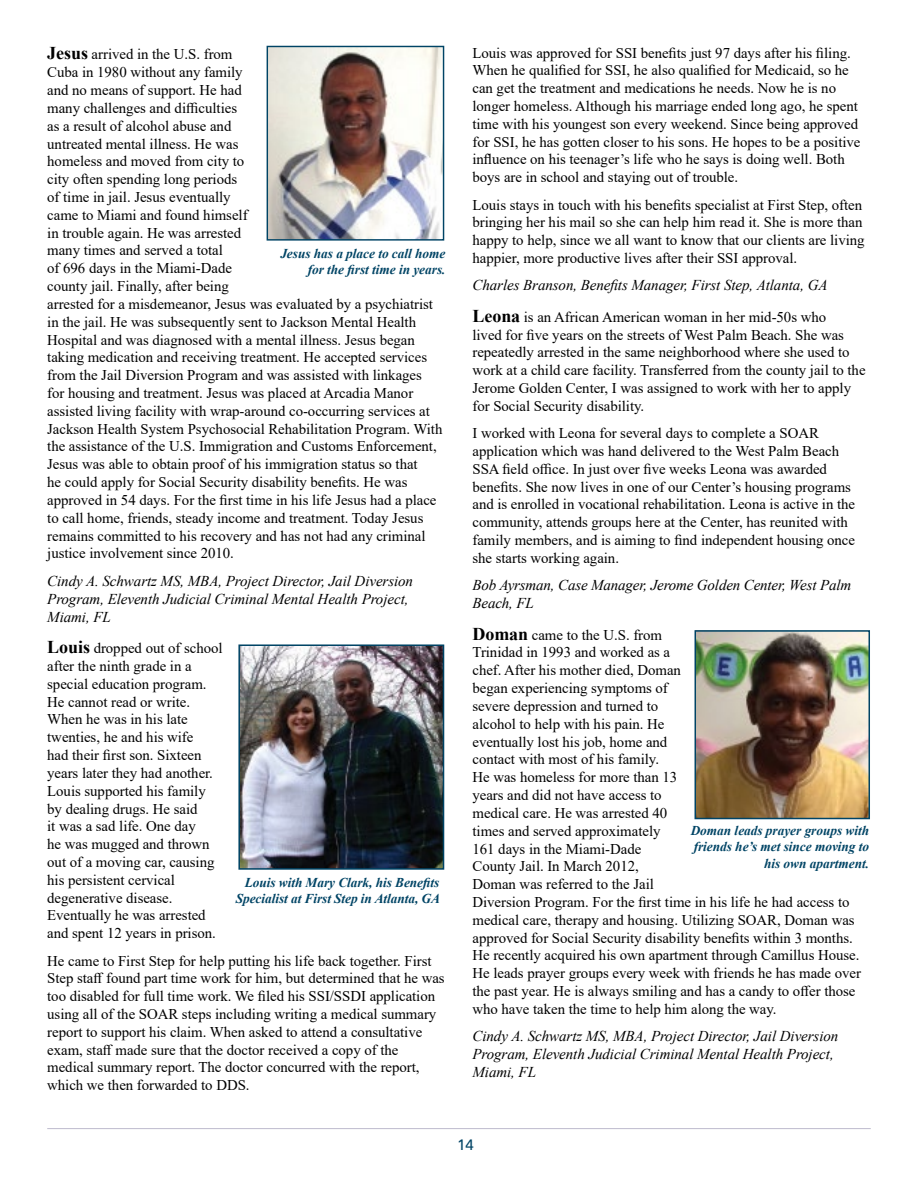
<style>
.page{position:relative;width:918px;height:1188px;background:#fff}
.page>*{position:absolute;margin:0;border:0;box-sizing:border-box;transform-origin:0 0}
.t1{font:italic 15px/18px "Times New Roman";letter-spacing:-.005em;color:#000}
.t2{font:15px "Zurich BT";color:#004465}
.t3{font:14.85px/17.9px "Times New Roman";letter-spacing:-.005em;color:#000}
.t4{font:italic 700 13.5px/16.2px "Times New Roman";letter-spacing:-.005em;color:#004465;text-align:right}
.s1{font-weight:700;font-size:18px}
</style>
<div class="page">
<hr style="left:47px;top:1128px;width:824px;height:1px;background:#c4c1d2">
<img style="left:241px;top:647px;width:200px;height:220px">
<div style="left:238px;top:644px;width:206px;height:226px;border:2px solid #004465"></div>
<img style="left:269px;top:48px;width:173px;height:191px">
<div style="left:267px;top:46px;width:177px;height:195px;border:1px solid #004465"></div>
<img style="left:698px;top:633px;width:169px;height:183px">
<div style="left:695px;top:630px;width:175px;height:189px;border:2px solid #004465"></div>
<p class="t3" style="left:47px;top:45px;width:397px"><span class="s1">Jesus</span> arrived in the U.S. from<br>Cuba in 1980 without any family<br>and no means of support. He had<br>many challenges and difficulties<br>as a result of alcohol abuse and<br>untreated mental illness. He was<br>homeless and moved from city to<br>city often spending long periods<br>of time in jail. Jesus eventually<br>came to Miami and found himself<br>in trouble again. He was arrested<br>many times and served a total<br>of 696 days in the Miami-Dade<br>county jail. Finally, after being<br>arrested for a misdemeanor, Jesus was evaluated by a psychiatrist in the jail. He was subsequently sent to Jackson Mental Health Hospital and was diagnosed with a mental illness. Jesus began taking medication and receiving treatment. He accepted services from the Jail Diversion Program and was assisted with linkages for housing and treatment. Jesus was placed at Arcadia Manor assisted living facility with wrap-around co-occurring services at Jackson Health System Psychosocial Rehabilitation Program. With the assistance of the U.S. Immigration and Customs Enforcement, Jesus was able to obtain proof of his immigration status so that<br>he could apply for Social Security disability benefits. He was approved in 54 days. For the first time in his life Jesus had a place to call home, friends, steady income and treatment. Today Jesus remains committed to his recovery and has not had any criminal justice involvement since 2010.</p>
<p class="t1" style="left:47px;top:571px;width:367px">Cindy A. Schwartz MS, MBA, Project Director, Jail Diversion<br>Program, Eleventh Judicial Criminal Mental Health Project,<br>Miami, FL</p>
<p class="t3" style="left:47px;top:639px;width:177px"><span class="s1">Louis</span> dropped out of school after the ninth grade in a special education program.<br>He cannot read or write.<br>When he was in his late twenties, he and his wife<br>had their first son. Sixteen years later they had another.<br>Louis supported his family by dealing drugs. He said<br>it was a sad life. One day<br>he was mugged and thrown out of a moving car, causing his persistent cervical degenerative disease.<br>Eventually he was arrested and spent 12 years in prison.</p>
<p class="t3" style="left:47px;top:951px;width:399px">He came to First Step for help putting his life back together. First Step staff found part time work for him, but determined that he was too disabled for full time work. We filed his SSI/SSDI application using all of the SOAR steps including writing a medical summary report to support his claim. When asked to attend a consultative exam, staff made sure that the doctor received a copy of the medical summary report. The doctor concurred with the report, which we then forwarded to DDS.</p>
<p class="t4" style="left:280px;top:245px;width:167px">Jesus has a place to call home for the first time in years.</p>
<p class="t4" style="left:236px;top:874px;width:206px">Louis with Mary Clark, his Benefits<br>Specialist at First Step in Atlanta, GA</p>
<p class="t3" style="left:472px;top:43px;width:390px">Louis was approved for SSI benefits just 97 days after his filing.<br>When he qualified for SSI, he also qualified for Medicaid, so he can get the treatment and medications he needs. Now he is no longer homeless. Although his marriage ended long ago, he spent time with his youngest son every weekend. Since being approved for SSI, he has gotten closer to his sons. He hopes to be a positive influence on his teenager’s life who he says is doing well. Both boys are in school and staying out of trouble.</p>
<p class="t3" style="left:472px;top:195px;width:394px">Louis stays in touch with his benefits specialist at First Step, often bringing her his mail so she can help him read it. She is more than happy to help, since we all want to know that our clients are living happier, more productive lives after their SSI approval.</p>
<p class="t1" style="left:472px;top:276px;width:357px">Charles Branson, Benefits Manager, First Step, Atlanta, GA</p>
<p class="t3" style="left:472px;top:307px;width:395px"><span class="s1">Leona</span> is an African American woman in her mid-50s who<br>lived for five years on the streets of West Palm Beach. She was repeatedly arrested in the same neighborhood where she used to work at a child care facility. Transferred from the county jail to the Jerome Golden Center, I was assigned to work with her to apply for Social Security disability.</p>
<p class="t3" style="left:472px;top:424px;width:384px">I worked with Leona for several days to complete a SOAR application which was hand delivered to the West Palm Beach SSA field office. In just over five weeks Leona was awarded benefits. She now lives in one of our Center’s housing programs and is enrolled in vocational rehabilitation. Leona is active in the community, attends groups here at the Center, has reunited with family members, and is aiming to find independent housing once she starts working again.</p>
<p class="t1" style="left:472px;top:576px;width:380px">Bob Ayrsman, Case Manager, Jerome Golden Center, West Palm<br>Beach, FL</p>
<p class="t3" style="left:472px;top:625px;width:390px"><span class="s1">Doman</span> came to the U.S. from<br>Trinidad in 1993 and worked as a<br>chef. After his mother died, Doman<br>began experiencing symptoms of<br>severe depression and turned to<br>alcohol to help with his pain. He<br>eventually lost his job, home and<br>contact with most of his family.<br>He was homeless for more than 13<br>years and did not have access to<br>medical care. He was arrested 40<br>times and served approximately<br>161 days in the Miami-Dade<br>County Jail. In March 2012,<br>Doman was referred to the Jail<br>Diversion Program. For the first time in his life he had access to medical care, therapy and housing. Utilizing SOAR, Doman was approved for Social Security disability benefits within 3 months.<br>He recently acquired his own apartment through Camillus House.<br>He leads prayer groups every week with friends he has made over the past year. He is always smiling and has a candy to offer those who have taken the time to help him along the way.</p>
<p class="t1" style="left:472px;top:1027px;width:367px">Cindy A. Schwartz MS, MBA, Project Director, Jail Diversion<br>Program, Eleventh Judicial Criminal Mental Health Project,<br>Miami, FL</p>
<p class="t4" style="left:691px;top:822px;width:180px">Doman leads prayer groups with friends he’s met since moving to his own apartment.</p>
<p class="t2" style="left:457px;top:1136px;width:18px">14</p>
</div>
